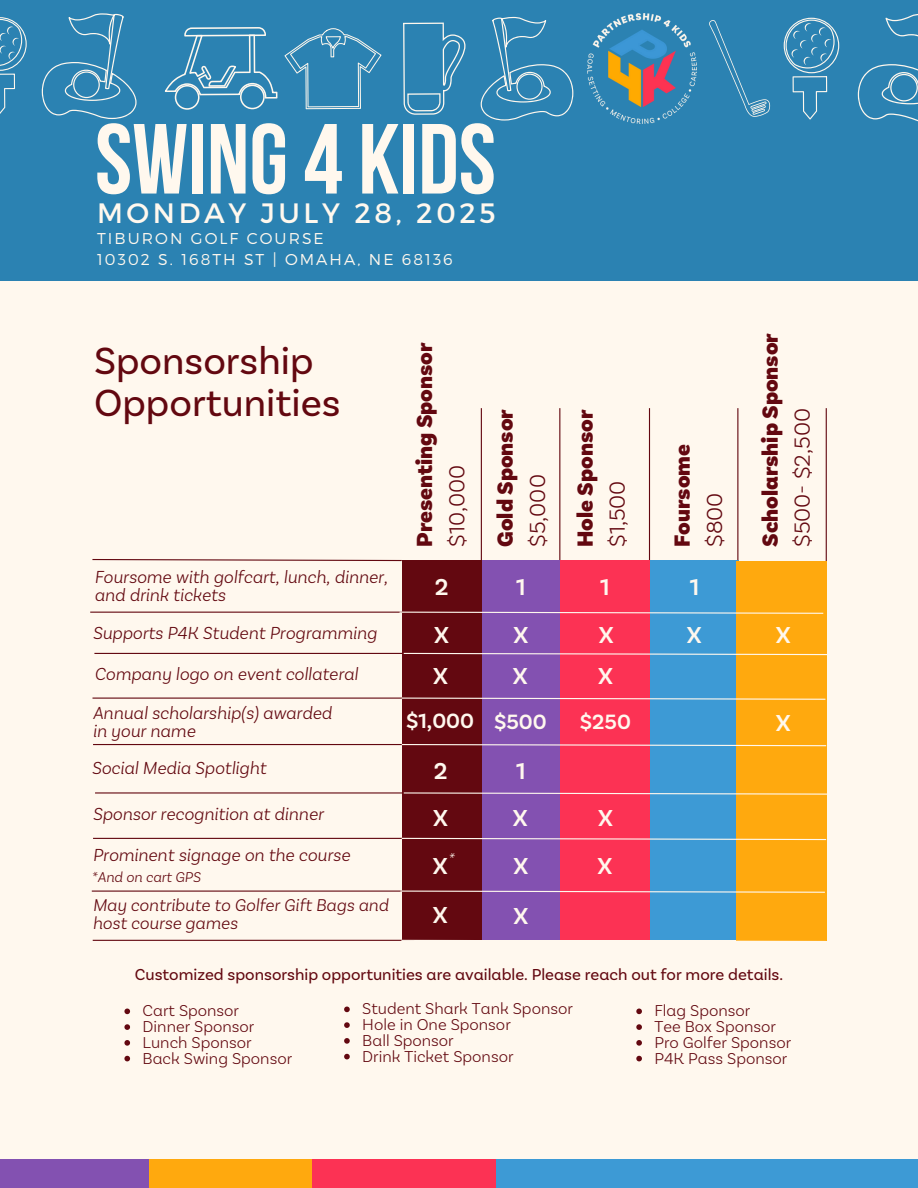
<style>
.page{position:relative;width:918px;height:1188px;background:#fff8ee}
.page>*{position:absolute;margin:0;border:0;box-sizing:border-box;transform-origin:0 0}
.t1{font:700 99.3px "Bebas Neue";color:#fff8ee}
.t2{font:39.75px/42.8px "Basic Sans Alt";color:#630810}
.t3{font:28.05px "Montserrat";letter-spacing:.13em;color:#fff8ee}
.t4{font:600 24.3px "Basic Sans";color:#fff8ee}
.t5{font:900 22.95px/32.2px "Basic Sans Alt";color:#630810}
.t6{font:600 21.75px "Basic Sans";color:#fff8ee}
.t7{font:italic 300 18.45px/18px "Basic Sans";color:#630810}
.t8{font:italic 300 18px/18px "Basic Sans";color:#630810}
.t9{font:300 16.65px "Basic Sans Alt";color:#630810}
.t10{font:16.65px "Basic Sans Alt";color:#630810}
.t11{font:italic 300 16.2px "Basic Sans";color:#fff8ee}
.t12{font:300 15.75px "Montserrat";letter-spacing:.13em;color:#fff8ee}
.t13{font:italic 300 15px "Basic Sans";color:#630810}
.s1{font-family:"Basic Sans";font-weight:300}
</style>
<div class="page">
<div style="left:0;top:0;width:918px;height:281px;background:#2b82b2"></div>
<div style="left:487px;top:1159px;width:431px;height:29px;background:#3d9ad5"></div>
<div style="left:303px;top:1159px;width:192px;height:29px;background:#fc3254"></div>
<div style="left:72px;top:1159px;width:240px;height:29px;background:#ffa90e"></div>
<div style="left:0;top:1159px;width:149px;height:29px;background:#8351b1"></div>
<svg style="left:284px;top:28px;width:98px;height:81px"></svg>
<svg style="left:164px;top:27px;width:113px;height:83px"></svg>
<svg style="left:403px;top:22px;width:63px;height:93px"></svg>
<svg style="left:480px;top:17px;width:94px;height:104px"></svg>
<svg style="left:858px;top:64px;width:60px;height:58px"></svg>
<svg style="left:885px;top:14px;width:33px;height:23px"></svg>
<svg style="left:709px;top:20px;width:61px;height:97px"></svg>
<svg style="left:784px;top:18px;width:55px;height:102px"></svg>
<svg style="left:42px;top:13px;width:95px;height:106px"></svg>
<svg style="left:0;top:17px;width:27px;height:97px"></svg>
<hr style="left:481px;top:408px;width:1px;height:514px;background:#630810">
<hr style="left:559px;top:408px;width:1px;height:514px;background:#630810">
<hr style="left:649px;top:408px;width:1px;height:514px;background:#630810">
<hr style="left:737px;top:408px;width:1px;height:514px;background:#630810">
<hr style="left:826px;top:408px;width:1px;height:514px;background:#630810">
<div style="left:479px;top:561px;width:82px;height:379px;background:#8351b1"></div>
<div style="left:561px;top:561px;width:89px;height:379px;background:#fc3254"></div>
<div style="left:650px;top:561px;width:88px;height:379px;background:#3d9ad5"></div>
<div style="left:737px;top:561px;width:90px;height:379px;background:#ffa90e"></div>
<svg style="left:92px;top:559px;width:311px;height:3px"></svg>
<div style="left:402px;top:561px;width:79px;height:379px;background:#630810"></div>
<hr style="left:93px;top:698px;width:321px;height:1px;background:#630810">
<svg style="left:401px;top:697px;width:425px;height:3px"></svg>
<hr style="left:93px;top:744px;width:322px;height:1px;background:#630810">
<svg style="left:401px;top:743px;width:426px;height:4px"></svg>
<hr style="left:93px;top:838px;width:322px;height:1px;background:#630810">
<svg style="left:401px;top:837px;width:426px;height:4px"></svg>
<hr style="left:94px;top:653px;width:322px;height:1px;background:#630810">
<svg style="left:403px;top:652px;width:424px;height:4px"></svg>
<hr style="left:90px;top:612px;width:322px;height:1px;background:#630810">
<svg style="left:398px;top:611px;width:426px;height:3px"></svg>
<hr style="left:95px;top:792px;width:322px;height:2px;background:#630810">
<svg style="left:403px;top:792px;width:424px;height:3px"></svg>
<hr style="left:92px;top:891px;width:321px;height:1px;background:#630810">
<svg style="left:399px;top:890px;width:426px;height:3px"></svg>
<hr style="left:93px;top:940px;width:321px;height:1px;background:#630810">
<svg style="left:400px;top:939px;width:427px;height:2px"></svg>
<img style="left:588px;top:14px;width:109px;height:109px">
<svg style="left:344px;top:1007px;width:6px;height:5px"></svg>
<svg style="left:344px;top:1022px;width:6px;height:6px"></svg>
<svg style="left:344px;top:1038px;width:6px;height:6px"></svg>
<svg style="left:344px;top:1054px;width:6px;height:5px"></svg>
<svg style="left:636px;top:1009px;width:6px;height:5px"></svg>
<svg style="left:636px;top:1024px;width:6px;height:6px"></svg>
<svg style="left:636px;top:1040px;width:6px;height:6px"></svg>
<svg style="left:636px;top:1056px;width:6px;height:5px"></svg>
<svg style="left:124px;top:1009px;width:6px;height:5px"></svg>
<svg style="left:124px;top:1024px;width:6px;height:6px"></svg>
<svg style="left:124px;top:1040px;width:6px;height:6px"></svg>
<svg style="left:124px;top:1056px;width:6px;height:5px"></svg>
<p class="t1" style="left:95px;top:119px;width:402px">SWING4 KIDS</p>
<p class="t3" style="left:97px;top:195px;width:400px">MONDAY JULY 28, 2025</p>
<p class="t12" style="left:97px;top:228px;width:228px">TIBURON GOLF COURSE</p>
<p class="t12" style="left:97px;top:249px;width:357px">10302 S. 168TH ST | OMAHA, NE 68136</p>
<h6 class="t2" style="left:94px;top:337px;width:248px">Sponsorship<br>Opportunities</h6>
<h5 class="t7" style="left:94px;top:566px;width:295px">Foursome with golfcart, lunch, dinner, and drink tickets</h5>
<h5 class="t5" style="left:407px;top:547px;width:206px;rotate:-90deg">Presenting Sponsor <span class="s1">$10,000</span></h5>
<p class="t5" style="left:488px;top:547px;width:139px;rotate:-90deg">Gold Sponsor <span class="s1">$5,000</span></p>
<p class="t4" style="left:435px;top:571px;width:15px">2</p>
<p class="t4" style="left:516px;top:571px;width:11px">1</p>
<h4 class="t5" style="left:568px;top:547px;width:139px;rotate:-90deg">Hole Sponsor <span class="s1">$1,500</span></h4>
<p class="t5" style="left:665px;top:547px;width:104px;rotate:-90deg">Foursome <span class="s1">$800</span></p>
<p class="t4" style="left:600px;top:571px;width:11px">1</p>
<p class="t4" style="left:690px;top:571px;width:11px">1</p>
<p class="t5" style="left:753px;top:547px;width:215px;rotate:-90deg">Scholarship Sponsor <span class="s1">$500- $2,500</span></p>
<p class="t7" style="left:93px;top:623px;width:286px">Supports P4K Student Programming</p>
<p class="t7" style="left:94px;top:664px;width:265px">Company logo on event collateral</p>
<p class="t4" style="left:434px;top:619px;width:16px">X</p>
<p class="t4" style="left:514px;top:619px;width:16px">X</p>
<p class="t4" style="left:599px;top:619px;width:16px">X</p>
<p class="t4" style="left:687px;top:619px;width:16px">X</p>
<p class="t4" style="left:776px;top:619px;width:16px">X</p>
<h4 class="t4" style="left:433px;top:660px;width:16px">X</h4>
<p class="t4" style="left:513px;top:660px;width:16px">X</p>
<h6 class="t4" style="left:598px;top:660px;width:16px">X</h6>
<p class="t7" style="left:93px;top:702px;width:241px">Annual scholarship(s) awarded in your name</p>
<p class="t6" style="left:406px;top:707px;width:69px">$1,000</p>
<p class="t6" style="left:494px;top:708px;width:54px">$500</p>
<p class="t6" style="left:580px;top:707px;width:53px">$250</p>
<h4 class="t4" style="left:776px;top:707px;width:16px">X</h4>
<p class="t7" style="left:92px;top:757px;width:176px">Social Media Spotlight</p>
<h6 class="t4" style="left:434px;top:755px;width:15px">2</h6>
<h6 class="t4" style="left:516px;top:755px;width:11px">1</h6>
<p class="t7" style="left:93px;top:804px;width:232px">Sponsor recognition at dinner</p>
<p class="t4" style="left:433px;top:802px;width:16px">X</p>
<p class="t4" style="left:513px;top:802px;width:16px">X</p>
<h6 class="t4" style="left:598px;top:802px;width:16px">X</h6>
<p class="t7" style="left:93px;top:844px;width:259px">Prominent signage on the course</p>
<h6 class="t13" style="left:91px;top:867px;width:111px">*And on cart GPS</h6>
<h2 class="t8" style="left:93px;top:895px;width:297px">May contribute to Golfer Gift Bags and host course games</h2>
<p class="t11" style="left:448px;top:848px;width:8px">*</p>
<p class="t4" style="left:433px;top:850px;width:16px">X</p>
<p class="t4" style="left:433px;top:899px;width:16px">X</p>
<h6 class="t4" style="left:514px;top:850px;width:16px">X</h6>
<h6 class="t4" style="left:514px;top:900px;width:16px">X</h6>
<p class="t4" style="left:598px;top:850px;width:16px">X</p>
<p class="t10" style="left:135px;top:963px;width:650px">Customized sponsorship opportunities are available. Please reach out for more details.</p>
<p class="t9" style="left:362px;top:998px;width:212px">Student Shark Tank Sponsor</p>
<p class="t9" style="left:362px;top:1014px;width:150px">Hole in One Sponsor</p>
<p class="t9" style="left:362px;top:1029px;width:93px">Ball Sponsor</p>
<p class="t9" style="left:362px;top:1045px;width:153px">Drink Ticket Sponsor</p>
<h1 class="t9" style="left:655px;top:1000px;width:97px">Flag Sponsor</h1>
<h3 class="t9" style="left:655px;top:1016px;width:123px">Tee Box Sponsor</h3>
<p class="t9" style="left:655px;top:1031px;width:138px">Pro Golfer Sponsor</p>
<p class="t9" style="left:655px;top:1047px;width:134px">P4K Pass Sponsor</p>
<p class="t9" style="left:143px;top:1000px;width:98px">Cart Sponsor</p>
<h5 class="t9" style="left:143px;top:1016px;width:113px">Dinner Sponsor</h5>
<h5 class="t9" style="left:143px;top:1031px;width:111px">Lunch Sponsor</h5>
<h5 class="t9" style="left:143px;top:1047px;width:151px">Back Swing Sponsor</h5>
</div>
